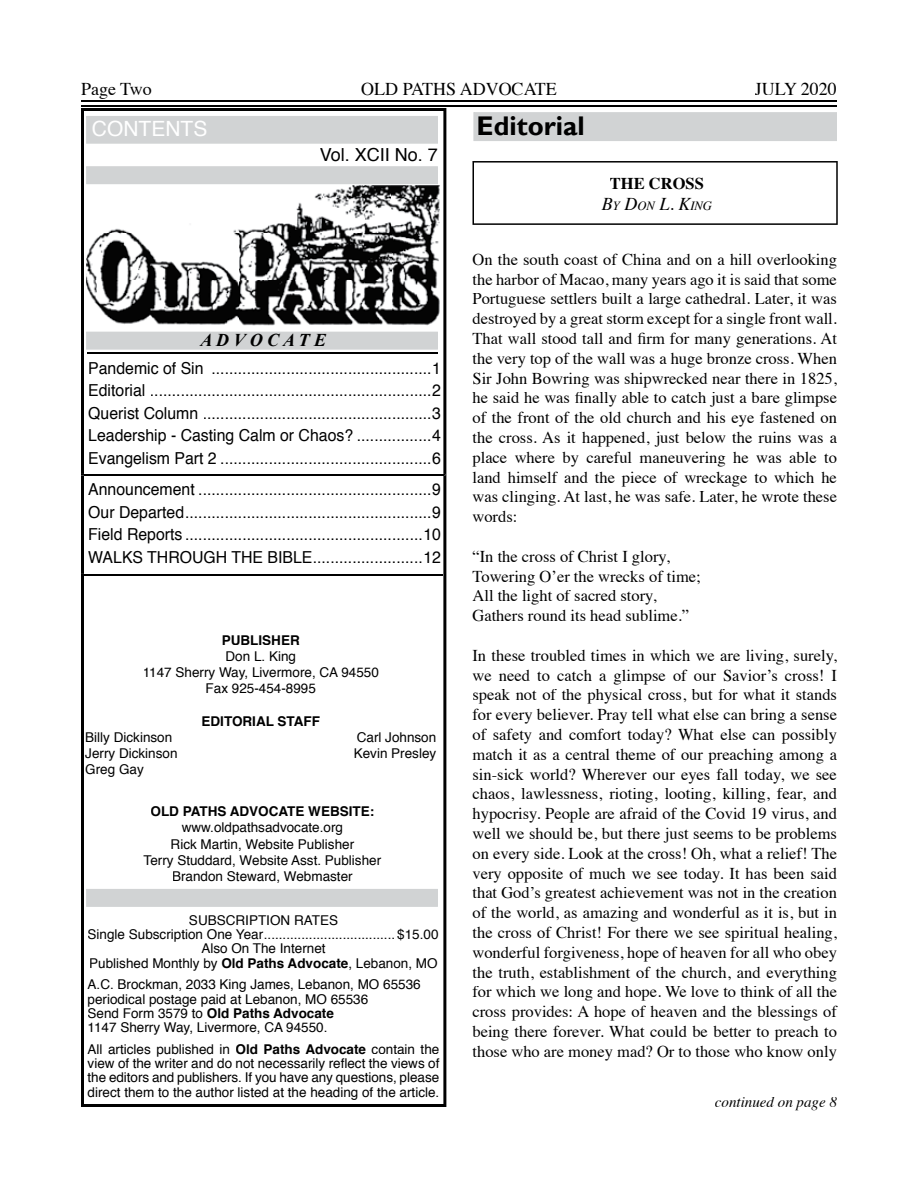
<style>
.page{position:relative;width:918px;height:1188px;background:#fff}
.page>*{position:absolute;margin:0;border:0;box-sizing:border-box;transform-origin:0 0}
.t1{font:700 27px "Gill Sans";color:#000}
.t2{font:21px "Helvetica";color:#fff}
.t3{font:18px "Times";color:#000}
.t4{font:18px "Helvetica";color:#000}
.t5{font:italic 700 18px "Times New Roman";color:#000}
.t6{font:16.5px/19.8px "Times";color:#000;text-align:justify}
.t7{font:16.5px/22.5px "Helvetica";color:#000;text-align:justify;scale:.96 1}
.t8{font:700 16.5px "Times";color:#000}
.t9{font:italic 15px "Times";color:#000}
.t10{font:13.5px/14.2px "Helvetica";color:#000;text-align:center}
.t11{font:700 13.5px "Helvetica";color:#000}
.t12{font:italic 12.6px "Times";color:#000}
.s1{font-weight:700}
.s2{font-size:18px}
</style>
<div class="page">
<svg style="left:81px;top:108px;width:365px;height:999px"></svg>
<hr style="left:84px;top:574px;width:358px;height:1px;background:#000">
<svg style="left:86px;top:332px;width:352px;height:18px;background:#d2d4d5"></svg>
<div style="left:199px;top:334px;width:127px;height:12px;background:#d1d3d4"></div>
<div style="left:86px;top:889px;width:352px;height:18px;background:#d1d3d4"></div>
<div style="left:473px;top:112px;width:364px;height:29px;background:#d1d3d4"></div>
<div style="left:479px;top:117px;width:104px;height:19px;background:#d1d3d4"></div>
<div style="left:86px;top:116px;width:352px;height:28px;background:#d1d3d4"></div>
<div style="left:86px;top:166px;width:352px;height:18px;background:#d1d3d4"></div>
<hr style="left:81px;top:101px;width:756px;height:1px;background:#000">
<hr style="left:81px;top:106px;width:756px;height:1px;background:#000">
<hr style="left:87px;top:352px;width:351px;height:2px;background:#000">
<img style="left:87px;top:185px;width:355px;height:144px">
<hr style="left:84px;top:474px;width:359px;height:1px;background:#000">
<svg style="left:472px;top:161px;width:366px;height:64px"></svg>
<p class="t3" style="left:81px;top:72px;width:72px">Page Two</p>
<p class="t3" style="left:361px;top:72px;width:197px">OLD PATHS ADVOCATE</p>
<p class="t3" style="left:755px;top:72px;width:84px">JULY 2020</p>
<p class="t2" style="left:92px;top:113px;width:117px">CONTENTS</p>
<h1 class="t1" style="left:477px;top:110px;width:110px">Editorial</h1>
<p class="t4" style="left:320px;top:141px;width:120px">Vol. XCII No. 7</p>
<p class="t5" style="left:201px;top:330px;width:127px">A D V O C A T E</p>
<p class="t7" style="left:88px;top:357px;width:369px">Pandemic of Sin ..................................................1<br>Editorial ................................................................2<br>Querist Column ....................................................3<br>Leadership - Casting Calm or Chaos? .................4<br>Evangelism Part 2 ................................................6</p>
<p class="t7" style="left:88px;top:479px;width:369px">Announcement .....................................................9<br>Our Departed ........................................................9<br>Field Reports ......................................................10<br>WALKS THROUGH THE BIBLE .........................12</p>
<p class="t11" style="left:222px;top:629px;width:80px">PUBLISHER</p>
<p class="t10" style="left:143px;top:648px;width:238px;line-height:16.2px">Don L. King<br>1147 Sherry Way, Livermore, CA 94550<br>Fax 925-454-8995</p>
<p class="t11" style="left:202px;top:710px;width:120px">EDITORIAL STAFF</p>
<p class="t10" style="left:85px;top:730px;width:89px">Billy Dickinson</p>
<p class="t10" style="left:357px;top:730px;width:81px">Carl Johnson</p>
<p class="t10" style="left:85px;top:747px;width:94px">Jerry Dickinson</p>
<p class="t10" style="left:354px;top:747px;width:84px">Kevin Presley</p>
<p class="t10" style="left:85px;top:763px;width:60px">Greg Gay</p>
<p class="t11" style="left:151px;top:800px;width:225px">OLD PATHS ADVOCATE WEBSITE:</p>
<p class="t10" style="left:144px;top:820px;width:239px;line-height:16.2px">www.oldpathsadvocate.org<br>Rick Martin, Website Publisher<br>Terry Studdard, Website Asst. Publisher<br>Brandon Steward, Webmaster</p>
<p class="t10" style="left:88px;top:913px;width:352px">SUBSCRIPTION RATES<br>Single Subscription One Year ................................... $15.00<br>Also On The Internet<br>Published Monthly by <span class="s1">Old Paths Advocate</span>, Lebanon, MO</p>
<p class="t10" style="left:88px;top:978px;width:335px;text-align:left">A.C. Brockman, 2033 King James, Lebanon, MO 65536 periodical postage paid at Lebanon, MO 65536<br>Send Form 3579 to <span class="s1">Old Paths Advocate<br></span>1147 Sherry Way, Livermore, CA 94550.</p>
<p class="t10" style="left:88px;top:1042px;width:353px;text-align:justify">All articles published in <span class="s1">Old Paths Advocate</span> contain the view of the writer and do not necessarily reflect the views of the editors and publishers. If you have any questions, please direct them to the author listed at the heading of the article.</p>
<p class="t8" style="left:610px;top:167px;width:95px">THE CROSS</p>
<p class="t12" style="left:602px;top:195px;width:112px"><span class="s2">B</span>Y <span class="s2">D</span>ON <span class="s2">L. K</span>ING</p>
<p class="t6" style="left:472px;top:248px;width:366px">On the south coast of China and on a hill overlooking the harbor of Macao, many years ago it is said that some Portuguese settlers built a large cathedral. Later, it was destroyed by a great storm except for a single front wall.<br>That wall stood tall and firm for many generations. At the very top of the wall was a huge bronze cross. When Sir John Bowring was shipwrecked near there in 1825, he said he was finally able to catch just a bare glimpse of the front of the old church and his eye fastened on the cross. As it happened, just below the ruins was a place where by careful maneuvering he was able to land himself and the piece of wreckage to which he was clinging. At last, he was safe. Later, he wrote these words:</p>
<p class="t6" style="left:472px;top:545px;width:230px;text-align:left">“In the cross of Christ I glory,<br>Towering O’er the wrecks of time;<br>All the light of sacred story,<br>Gathers round its head sublime.”</p>
<p class="t6" style="left:472px;top:644px;width:366px">In these troubled times in which we are living, surely, we need to catch a glimpse of our Savior’s cross! I speak not of the physical cross, but for what it stands for every believer. Pray tell what else can bring a sense of safety and comfort today? What else can possibly match it as a central theme of our preaching among a sin-sick world? Wherever our eyes fall today, we see chaos, lawlessness, rioting, looting, killing, fear, and hypocrisy. People are afraid of the Covid 19 virus, and well we should be, but there just seems to be problems on every side. Look at the cross! Oh, what a relief! The very opposite of much we see today. It has been said that God’s greatest achievement was not in the creation of the world, as amazing and wonderful as it is, but in the cross of Christ! For there we see spiritual healing, wonderful forgiveness, hope of heaven for all who obey the truth, establishment of the church, and everything for which we long and hope. We love to think of all the cross provides: A hope of heaven and the blessings of being there forever. What could be better to preach to those who are money mad? Or to those who know only</p>
<p class="t9" style="left:715px;top:1089px;width:124px">continued on page 8</p>
</div>
